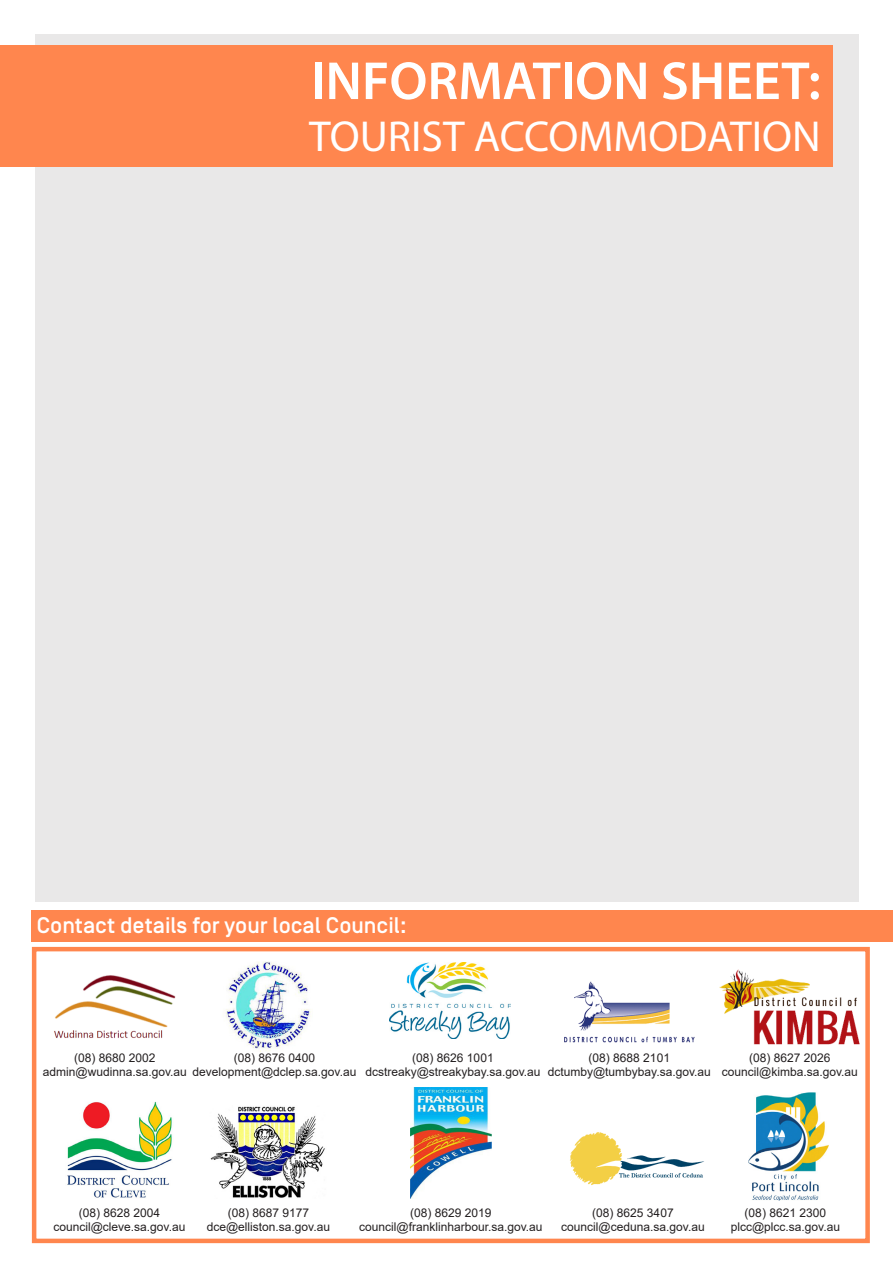
<style>
.page{position:relative;width:893px;height:1263px;background:#fff}
.page>*{position:absolute;margin:0;border:0;box-sizing:border-box;transform-origin:0 0}
.t1{font:600 54px "Myriad Pro";color:#fff}
.t2{font:43.5px "Myriad Pro";color:#fff}
.t3{font:500 22.5px "Simplon Norm";color:#fff}
.t4{font:12px "Arial";color:#231f20}
</style>
<div class="page">
<div style="left:35px;top:34px;width:824px;height:867px;background:#e9e8e8"></div>
<div style="left:0;top:45px;width:833px;height:121px;background:#ff864e"></div>
<img style="left:570px;top:1132px;width:134px;height:53px">
<img style="left:67px;top:1101px;width:105px;height:97px">
<img style="left:210px;top:1106px;width:115px;height:92px">
<img style="left:410px;top:1088px;width:81px;height:111px">
<img style="left:720px;top:969px;width:140px;height:76px">
<img style="left:225px;top:962px;width:86px;height:90px">
<img style="left:390px;top:962px;width:120px;height:77px">
<img style="left:564px;top:981px;width:130px;height:62px">
<img style="left:54px;top:975px;width:122px;height:63px">
<img style="left:748px;top:1092px;width:80px;height:108px">
<div style="left:32px;top:947px;width:838px;height:296px;border:4px solid #ff864e"></div>
<div style="left:32px;top:910px;width:861px;height:31px;background:#ff864e"></div>
<p class="t1" style="left:311px;top:47px;width:511px">INFORMATION SHEET:</p>
<p class="t2" style="left:309px;top:110px;width:513px">TOURIST ACCOMMODATION</p>
<p class="t3" style="left:37px;top:913px;width:371px">Contact details for your local Council:</p>
<p class="t4" style="left:234px;top:1049px;width:83px">(08) 8676 0400</p>
<p class="t4" style="left:43px;top:1063px;width:315px">admin@wudinna.sa.gov.au development@dclep.sa.gov.au</p>
<p class="t4" style="left:74px;top:1049px;width:83px">(08) 8680 2002</p>
<p class="t4" style="left:412px;top:1049px;width:83px">(08) 8626 1001</p>
<p class="t4" style="left:365px;top:1063px;width:177px">dcstreaky@streakybay.sa.gov.au</p>
<p class="t4" style="left:589px;top:1049px;width:83px">(08) 8688 2101</p>
<p class="t4" style="left:548px;top:1063px;width:165px">dctumby@tumbybay.sa.gov.au</p>
<p class="t4" style="left:749px;top:1049px;width:83px">(08) 8627 2026</p>
<p class="t4" style="left:722px;top:1063px;width:138px">council@kimba.sa.gov.au</p>
<p class="t4" style="left:79px;top:1204px;width:83px">(08) 8628 2004</p>
<p class="t4" style="left:53px;top:1218px;width:134px">council@cleve.sa.gov.au</p>
<p class="t4" style="left:228px;top:1204px;width:83px">(08) 8687 9177</p>
<p class="t4" style="left:207px;top:1218px;width:125px">dce@elliston.sa.gov.au</p>
<p class="t4" style="left:410px;top:1204px;width:83px">(08) 8629 2019</p>
<p class="t4" style="left:359px;top:1218px;width:185px">council@franklinharbour.sa.gov.au</p>
<p class="t4" style="left:592px;top:1204px;width:83px">(08) 8625 3407</p>
<p class="t4" style="left:561px;top:1218px;width:145px">council@ceduna.sa.gov.au</p>
<p class="t4" style="left:745px;top:1204px;width:83px">(08) 8621 2300</p>
<p class="t4" style="left:731px;top:1218px;width:111px">plcc@plcc.sa.gov.au</p>
</div>
